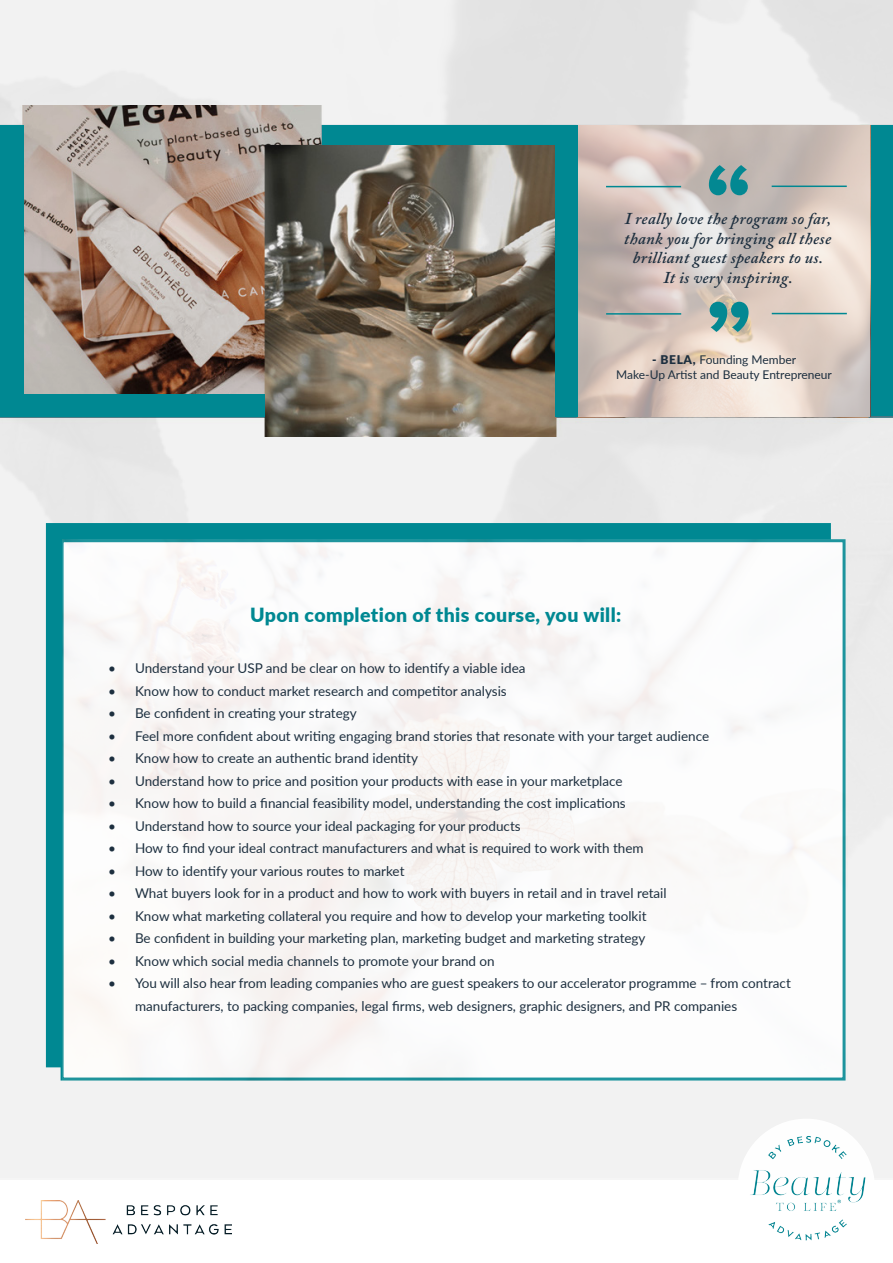
<style>
.page{position:relative;width:893px;height:1263px;background:#fff}
.page>*{position:absolute;margin:0;border:0;box-sizing:border-box;transform-origin:0 0}
.t1{font:700 105px "Proxima Nova A";color:#038892}
.t2{font:900 19.5px "Lato";letter-spacing:.02em;color:#008892}
.t3{font:italic 600 16.5px/19.5px "Adobe Caslon Pro";letter-spacing:.02em;color:#1d2f3f;text-align:center}
.t4{font:13.5px/22.5px "Lato";color:#1d2f3f}
.t5{font:12px "Lato";color:#1d2f3f}
.s1{font-weight:900}
</style>
<div class="page">
<div style="left:0;top:0;width:893px;height:1179px;background:linear-gradient(to right,#f0f1f1,#eaeaea)"></div>
<img style="left:26px;top:1200px;width:205px;height:43px">
<div style="left:46px;top:523px;width:785px;height:544px;background:#008892;border:3px solid #008892"></div>
<img style="left:62px;top:539px;width:785px;height:541px">
<img style="left:0;top:105px;width:893px;height:331px">
<div style="left:0;top:394px;width:265px;height:23px;background:#008892"></div>
<div style="left:869px;top:125px;width:24px;height:291px;background:#008892"></div>
<div style="left:555px;top:126px;width:24px;height:291px;background:#008892"></div>
<div style="left:0;top:125px;width:24px;height:291px;background:#008892"></div>
<div style="left:322px;top:125px;width:257px;height:20px;background:#008892"></div>
<img style="left:733px;top:1114px;width:149px;height:127px">
<svg style="left:578px;top:125px;width:292px;height:292px;background:#d7c8c0"></svg>
<hr style="left:772px;top:313px;width:75px;height:1px;background:#008892">
<hr style="left:606px;top:313px;width:75px;height:2px;background:#008892">
<hr style="left:772px;top:186px;width:75px;height:1px;background:#008892">
<hr style="left:606px;top:186px;width:75px;height:1px;background:#008892">
<p class="t1" style="left:705px;top:141px;width:50px">“</p>
<p class="t3" style="left:624px;top:209px;width:208px">I really love the program so far, thank you for bringing all these brilliant guest speakers to us.</p>
<p class="t3" style="left:663px;top:267px;width:131px">It is very inspiring.</p>
<p class="t1" style="left:705px;top:278px;width:50px">”</p>
<p class="t5" style="left:652px;top:351px;width:146px"><span class="s1">- BELA,</span> Founding Member</p>
<p class="t5" style="left:616px;top:366px;width:217px">Make-Up Artist and Beauty Entrepreneur</p>
<p class="t2" style="left:250px;top:600px;width:373px">Upon completion of this course, you will:</p>
<p class="t4" style="left:108px;top:656px;width:419px">• Understand your USP and be clear on how to identify a viable idea</p>
<p class="t4" style="left:108px;top:679px;width:400px">• Know how to conduct market research and competitor analysis</p>
<p class="t4" style="left:108px;top:701px;width:250px">• Be confident in creating your strategy</p>
<p class="t4" style="left:108px;top:724px;width:603px">• Feel more confident about writing engaging brand stories that resonate with your target audience</p>
<p class="t4" style="left:108px;top:746px;width:312px">• Know how to create an authentic brand identity</p>
<p class="t4" style="left:108px;top:769px;width:516px">• Understand how to price and position your products with ease in your marketplace</p>
<p class="t4" style="left:108px;top:791px;width:519px">• Know how to build a financial feasibility model, understanding the cost implications</p>
<p class="t4" style="left:108px;top:814px;width:414px">• Understand how to source your ideal packaging for your products</p>
<p class="t4" style="left:108px;top:836px;width:537px">• How to find your ideal contract manufacturers and what is required to work with them</p>
<p class="t4" style="left:108px;top:859px;width:298px">• How to identify your various routes to market</p>
<p class="t4" style="left:108px;top:881px;width:560px">• What buyers look for in a product and how to work with buyers in retail and in travel retail</p>
<p class="t4" style="left:108px;top:904px;width:540px">• Know what marketing collateral you require and how to develop your marketing toolkit</p>
<p class="t4" style="left:108px;top:926px;width:539px">• Be confident in building your marketing plan, marketing budget and marketing strategy</p>
<p class="t4" style="left:108px;top:949px;width:388px">• Know which social media channels to promote your brand on</p>
<p class="t4" style="left:135px;top:971px;width:657px;text-indent:-27px">• You will also hear from leading companies who are guest speakers to our accelerator programme – from contract manufacturers, to packing companies, legal firms, web designers, graphic designers, and PR companies</p>
</div>
